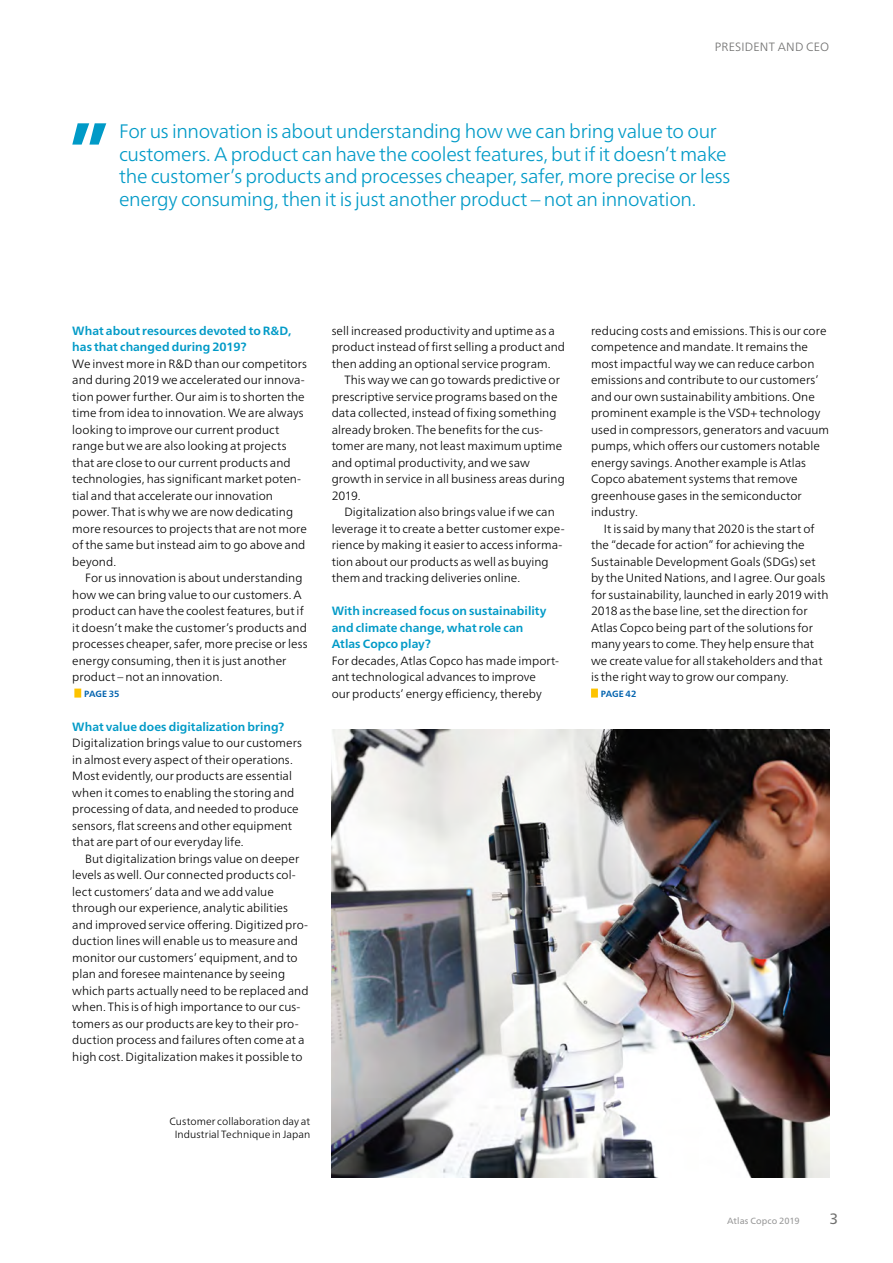
<style>
.page{position:relative;width:893px;height:1263px;background:#fff}
.page>*{position:absolute;margin:0;border:0;box-sizing:border-box;transform-origin:0 0}
.t1{font:300 19.5px/22.5px "Neue Frutiger World";letter-spacing:-.015em;color:#009ac7}
.t2{font:15px "Neue Frutiger World";color:#70706f}
.t3{font:300 12px/16.5px "Neue Frutiger World";color:#000001}
.t4{font:700 12px/16.5px "Neue Frutiger World";letter-spacing:.005em;color:#009ac7}
.t5{font:300 12px "Neue Frutiger World";letter-spacing:.015em;color:#70706f}
.t6{font:300 10.5px/13.5px "Neue Frutiger World";letter-spacing:.005em;color:#000001;text-align:center}
.t7{font:9px "Neue Frutiger World";letter-spacing:.01em;color:#999}
.t8{font:700 9px "Neue Frutiger World";letter-spacing:-.005em;color:#0062ae}
</style>
<div class="page">
<div style="left:74px;top:689px;width:7px;height:9px;background:#fdc300"></div>
<img style="left:332px;top:729px;width:497px;height:449px">
<svg style="left:72px;top:123px;width:34px;height:22px"></svg>
<div style="left:591px;top:689px;width:7px;height:9px;background:#fdc300"></div>
<p class="t5" style="left:715px;top:37px;width:116px">PRESIDENT AND CEO</p>
<p class="t1" style="left:119px;top:120px;width:613px">For us innovation is about understanding how we can bring value to our customers. A product can have the coolest features, but if it doesn’t make the customer’s products and processes cheaper, safer, more precise or less energy consuming, then it is just another product – not an innovation.</p>
<p class="t4" style="left:72px;top:322px;width:220px">What about resources devoted to R&amp;D, has that changed during 2019?</p>
<p class="t3" style="left:72px;top:355px;width:236px">We invest more in R&amp;D than our competitors and during 2019 we accelerated our innova&shy;tion power further. Our aim is to shorten the time from idea to innovation. We are always looking to improve our current product range but we are also looking at projects that are close to our current products and technologies, has significant market poten&shy;tial and that accelerate our innovation power. That is why we are now dedicating more resources to projects that are not more of the same but instead aim to go above and beyond.</p>
<p class="t3" style="left:72px;top:570px;width:237px;text-indent:13px">For us innovation is about understanding how we can bring value to our customers. A product can have the coolest features, but if it doesn’t make the customer’s products and processes cheaper, safer, more precise or less energy consuming, then it is just another product – not an innovation.</p>
<p class="t8" style="left:84px;top:686px;width:37px">PAGE 35</p>
<p class="t4" style="left:72px;top:718px;width:214px">What value does digitalization bring?</p>
<p class="t3" style="left:72px;top:735px;width:231px">Digitalization brings value to our customers in almost every aspect of their operations.<br>Most evidently, our products are essential when it comes to enabling the storing and processing of data, and needed to produce sensors, flat screens and other equipment that are part of our everyday life.</p>
<p class="t3" style="left:72px;top:850px;width:238px;text-indent:13px">But digitalization brings value on deeper levels as well. Our connected products col&shy;lect customers’ data and we add value through our experience, analytic abilities and improved service offering. Digitized pro&shy;duction lines will enable us to measure and monitor our customers’ equipment, and to plan and foresee maintenance by seeing which parts actually need to be replaced and when. This is of high importance to our cus&shy;tomers as our products are key to their pro&shy;duction process and failures often come at a high cost. Digitalization makes it possible to</p>
<p class="t6" style="left:170px;top:1114px;width:142px">Customer collaboration day at<br>Industrial Technique in Japan</p>
<p class="t3" style="left:332px;top:322px;width:235px">sell increased productivity and uptime as a product instead of first selling a product and then adding an optional service program.</p>
<p class="t3" style="left:332px;top:372px;width:235px;text-indent:13px">This way we can go towards predictive or prescriptive service programs based on the data collected, instead of fixing something already broken. The benefits for the cus&shy;tomer are many, not least maximum uptime and optimal productivity, and we saw growth in service in all business areas during 2019.</p>
<p class="t3" style="left:332px;top:504px;width:234px;text-indent:13px">Digitalization also brings value if we can leverage it to create a better customer expe&shy;rience by making it easier to access informa&shy;tion about our products as well as buying them and tracking deliveries online.</p>
<p class="t4" style="left:332px;top:602px;width:216px">With increased focus on sustainability and climate change, what role can<br>Atlas Copco play?</p>
<p class="t3" style="left:332px;top:652px;width:229px">For decades, Atlas Copco has made import&shy;ant technological advances to improve<br>our products’ energy efficiency, thereby</p>
<p class="t3" style="left:591px;top:322px;width:240px">reducing costs and emissions. This is our core competence and mandate. It remains the most impactful way we can reduce carbon emissions and contribute to our customers’ and our own sustainability ambitions. One prominent example is the VSD+ technology used in compressors, generators and vacuum pumps, which offers our customers notable energy savings. Another example is Atlas Copco abatement systems that remove greenhouse gases in the semiconductor industry.</p>
<p class="t3" style="left:591px;top:520px;width:239px;text-indent:13px">It is said by many that 2020 is the start of the “decade for action” for achieving the Sustainable Development Goals (SDGs) set by the United Nations, and I agree. Our goals for sustainability, launched in early 2019 with 2018 as the base line, set the direction for Atlas Copco being part of the solutions for many years to come. They help ensure that we create value for all stakeholders and that is the right way to grow our company.</p>
<p class="t8" style="left:601px;top:686px;width:37px">PAGE 42</p>
<p class="t7" style="left:727px;top:1213px;width:74px">Atlas Copco 2019</p>
<p class="t2" style="left:829px;top:1206px;width:10px">3</p>
</div>
